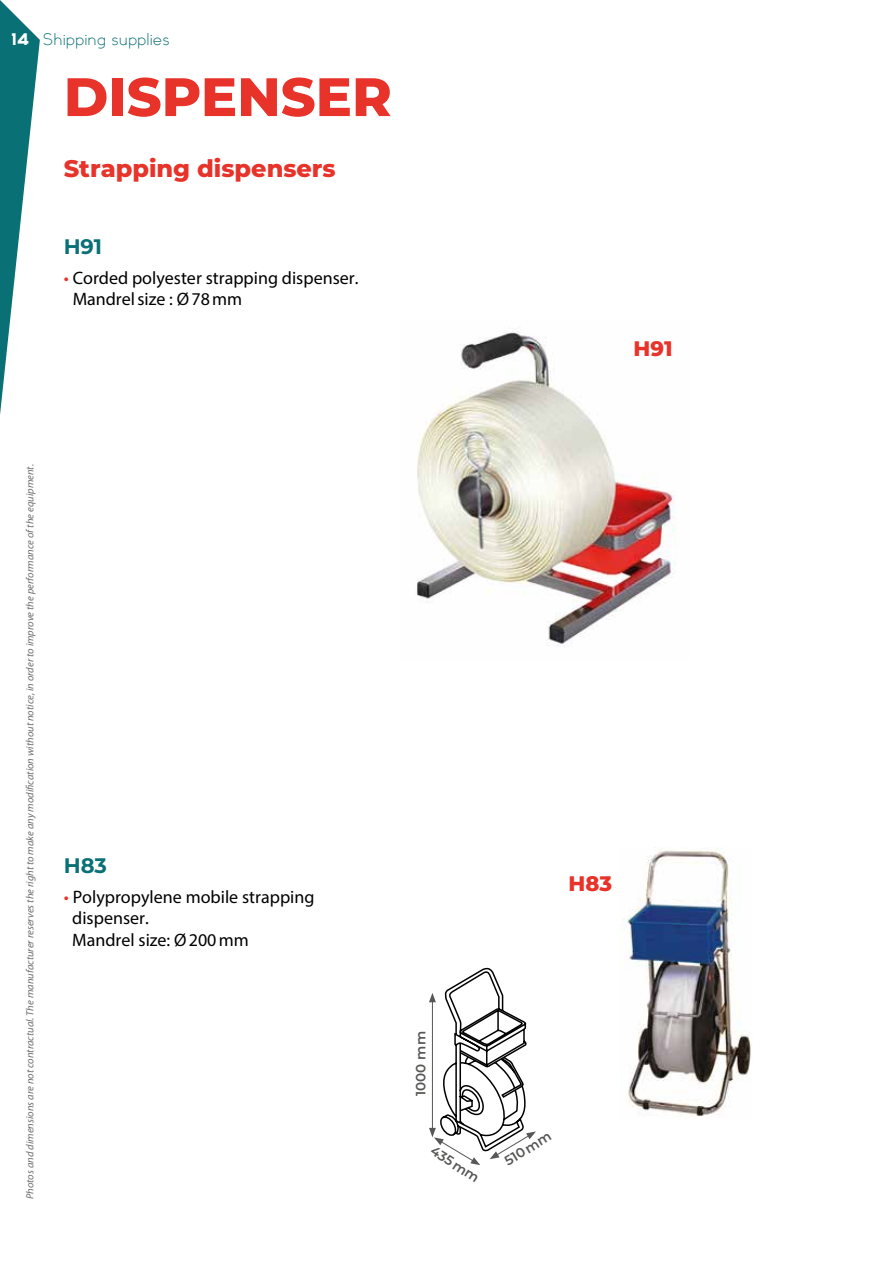
<style>
.page{position:relative;width:893px;height:1263px;background:#fff}
.page>*{position:absolute;margin:0;border:0;box-sizing:border-box;transform-origin:0 0}
.t1{font:800 54px "Montserrat";color:#e7332a}
.t2{font:800 24px "Montserrat";color:#e7332a}
.t3{font:700 21px "Montserrat";letter-spacing:-.005em;color:#097076}
.t4{font:800 21px "Montserrat";color:#e7332a}
.t5{font:18px/21.1px "Myriad Pro";color:#000}
.t6{font:300 15px "TYPOGRAPHPRO";color:#097076}
.t7{font:600 13.5px "Montserrat";color:#575756}
.t8{font:italic 10.5px "Myriad Pro";color:#706f6f}
.s1{font-weight:800;color:#fff}
.s2{color:#e7332a}
</style>
<div class="page">
<svg style="left:0;top:0;width:40px;height:415px"></svg>
<img style="left:417px;top:331px;width:259px;height:316px">
<img style="left:622px;top:847px;width:130px;height:269px">
<svg style="left:429px;top:967px;width:107px;height:198px"></svg>
<h3 class="t6" style="left:11px;top:30px;width:160px"><span class="s1">14</span> Shipping supplies</h3>
<h1 class="t1" style="left:64px;top:57px;width:330px">DISPENSER</h1>
<h2 class="t2" style="left:64px;top:151px;width:273px">Strapping dispensers</h2>
<h3 class="t3" style="left:64px;top:232px;width:40px">H91</h3>
<h3 class="t5" style="left:73px;top:268px;width:287px;text-indent:-9px"><span class="s2">•</span> Corded polyester strapping dispenser.<br>Mandrel size : Ø 78 mm</h3>
<h3 class="t4" style="left:634px;top:333px;width:40px">H91</h3>
<p class="t8" style="left:23px;top:1199px;width:736px;rotate:-90deg">Photos and dimensions are not contractual. The manufacturer reserves the right to make any modification without notice, in order to improve the performance of the equipment.</p>
<h3 class="t3" style="left:64px;top:850px;width:45px">H83</h3>
<h3 class="t5" style="left:72px;top:886px;width:244px;text-indent:-8px"><span class="s2">•</span> Polypropylene mobile strapping dispenser.<br>Mandrel size: Ø 200 mm</h3>
<h3 class="t4" style="left:569px;top:868px;width:45px">H83</h3>
<p class="t7" style="left:411px;top:1096px;width:66px;rotate:-90deg">1000 mm</p>
<p class="t7" style="left:437px;top:1141px;width:56px;rotate:33deg">435 mm</p>
<p class="t7" style="left:501px;top:1154px;width:54px;rotate:-31deg">510 mm</p>
</div>
